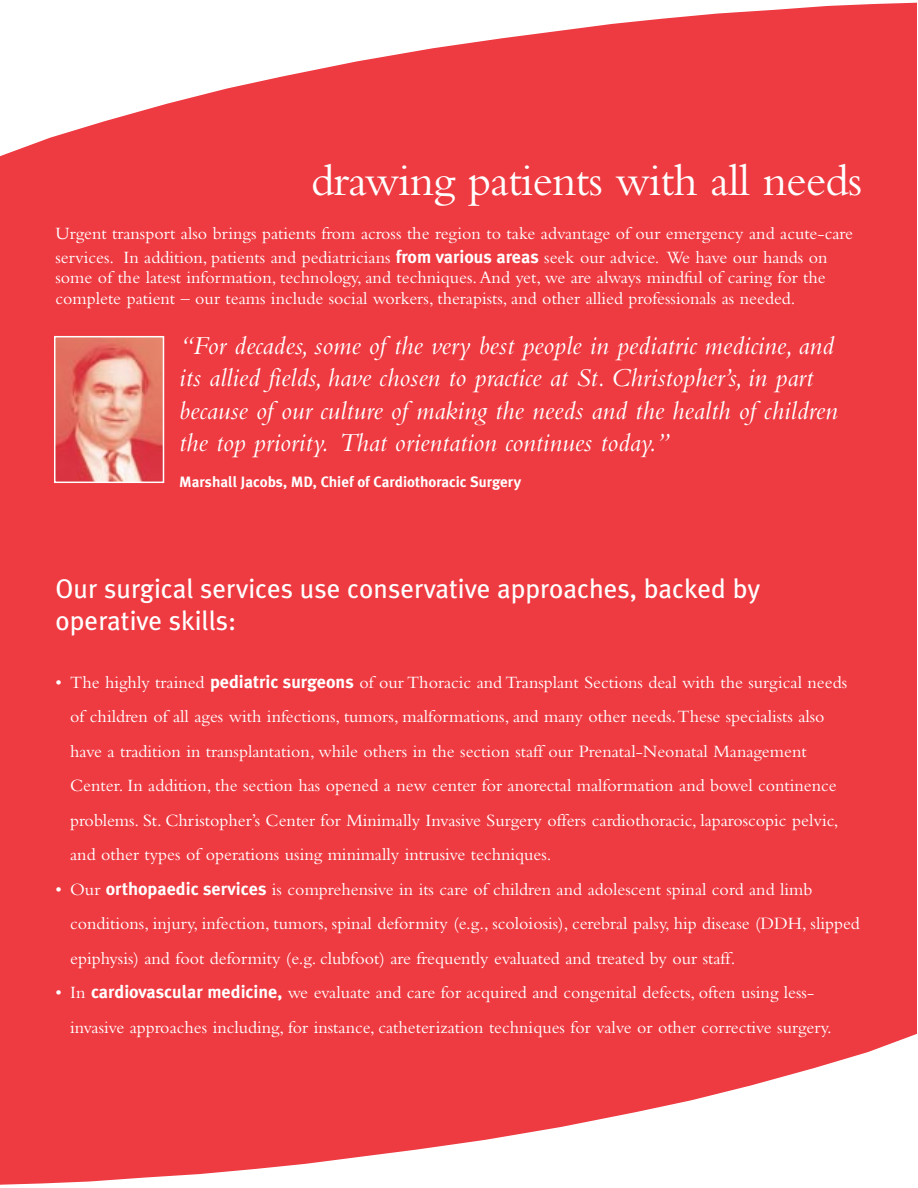
<style>
.page{position:relative;width:918px;height:1188px;background:#fff}
.page>*{position:absolute;margin:0;border:0;box-sizing:border-box;transform-origin:0 0}
.t1{font:46.5px "Bembo";letter-spacing:-.015em;color:#fff}
.t2{font:italic 27px/32.4px "Bembo";color:#fff}
.t3{font:27px/32.4px "Meta Plus";color:#fff}
.t4{font:18px/34.5px "Bembo";color:#fff}
.t5{font:700 15px "Meta Plus";color:#fff}
.s1{font-family:"Meta Plus";font-weight:700}
</style>
<div class="page">
<div style="left:0;top:0;width:916px;height:1188px;background:#ee3a41"></div>
<svg style="left:0;top:0;width:917px;height:160px"></svg>
<svg style="left:0;top:1028px;width:917px;height:160px"></svg>
<img style="left:57px;top:339px;width:104px;height:141px">
<div style="left:54px;top:336px;width:110px;height:147px;border:2px solid #fff"></div>
<h1 class="t1" style="left:311px;top:163px;width:553px">drawing patients with all needs</h1>
<p class="t4" style="left:56px;top:224px;width:799px;line-height:23.7px">Urgent transport also brings patients from across the region to take advantage of our emergency and acute-care services. In addition, patients and pediatricians <span class="s1">from various areas</span> seek our advice. We have our hands on</p>
<p class="t4" style="left:56px;top:268px;width:772px;line-height:21.6px">some of the latest information, technology, and techniques.And yet, we are always mindful of caring for the complete patient – our teams include social workers, therapists, and other allied professionals as needed.</p>
<p class="t2" style="left:179px;top:332px;width:660px">“For decades, some of the very best people in pediatric medicine, and its allied fields, have chosen to practice at St. Christopher’s, in part because of our culture of making the needs and the health of children the top priority. That orientation continues today.”</p>
<p class="t5" style="left:179px;top:476px;width:343px">Marshall Jacobs, MD, Chief of Cardiothoracic Surgery</p>
<h2 class="t3" style="left:56px;top:575px;width:706px">Our surgical services use conservative approaches, backed by operative skills:</h2>
<p class="t4" style="left:70px;top:666px;width:778px;text-indent:-15px">• The highly trained <span class="s1">pediatric surgeons</span> of our Thoracic and Transplant Sections deal with the surgical needs of children of all ages with infections, tumors, malformations, and many other needs.These specialists also have a tradition in transplantation, while others in the section staff our Prenatal-Neonatal Management Center. In addition, the section has opened a new center for anorectal malformation and bowel continence problems. St. Christopher’s Center for Minimally Invasive Surgery offers cardiothoracic, laparoscopic pelvic, and other types of operations using minimally intrusive techniques.</p>
<p class="t4" style="left:70px;top:873px;width:791px;text-indent:-15px">• Our <span class="s1">orthopaedic services</span> is comprehensive in its care of children and adolescent spinal cord and limb conditions, injury, infection, tumors, spinal deformity (e.g., scoloiosis), cerebral palsy, hip disease (DDH, slipped epiphysis) and foot deformity (e.g. clubfoot) are frequently evaluated and treated by our staff.</p>
<p class="t4" style="left:70px;top:977px;width:763px;text-indent:-15px">• In <span class="s1">cardiovascular medicine,</span> we evaluate and care for acquired and congenital defects, often using less&shy;invasive approaches including, for instance, catheterization techniques for valve or other corrective surgery.</p>
</div>
